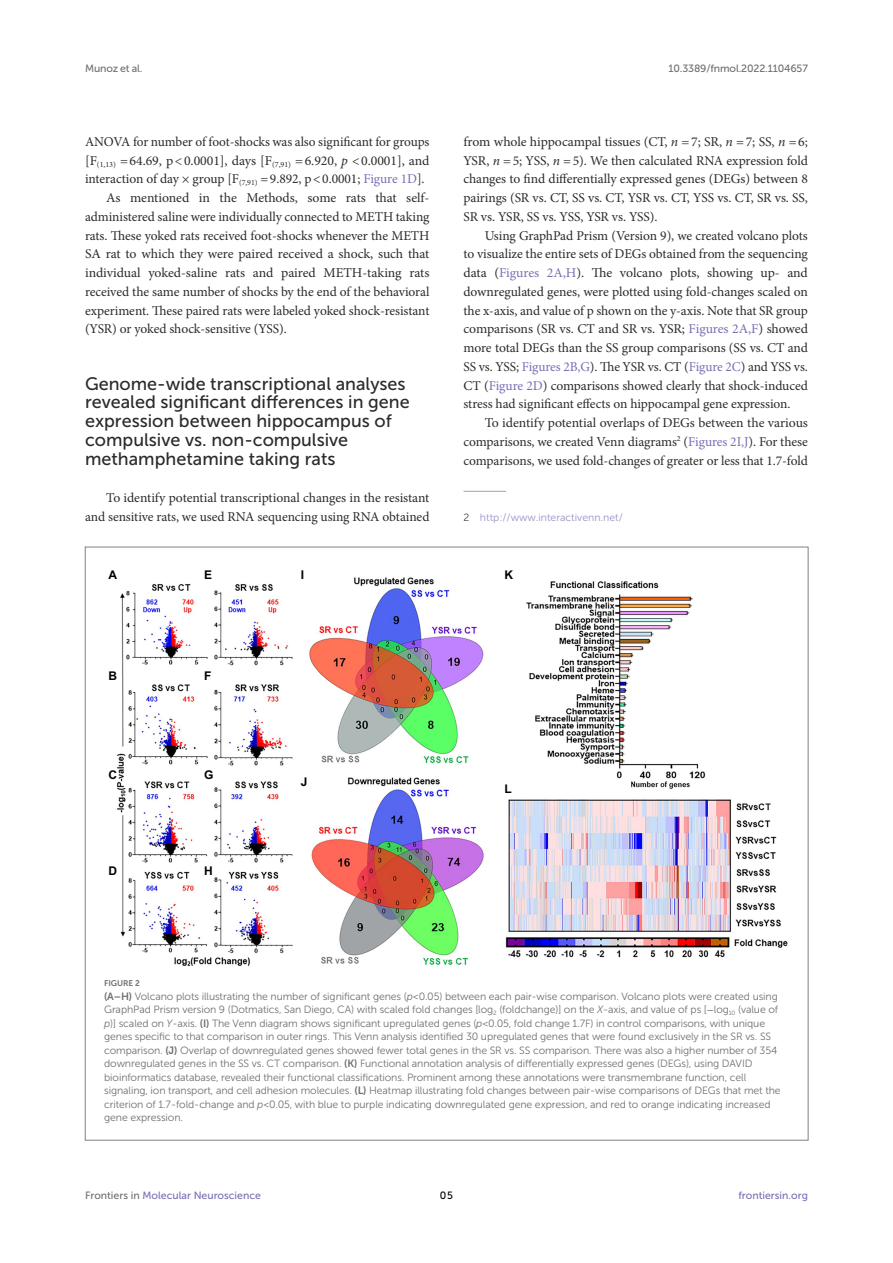
<style>
.page{position:relative;width:893px;height:1263px;background:#fff}
.page>*{position:absolute;margin:0;border:0;box-sizing:border-box;transform-origin:0 0}
.HEAD_2{font:18px/18.8px "Museo Sans 500";color:#2b2b2a}
.TEXT{font:13.5px/18.8px "Minion Pro";letter-spacing:-.005em;color:#2b2b2a;text-align:justify}
.TEXT_FLUSH{font:13.5px/18.8px "Minion Pro";letter-spacing:-.005em;color:#2b2b2a;text-align:right}
.t1{font:700 12px "Arial";color:#000}
.FIG_LEG{font:10.5px/13.5px "Museo Sans 300";letter-spacing:-.01em;color:#706f70}
.t2{font:10.5px "Museo Sans 500";color:#7670b4}
.t3{font:10.5px "Museo Sans 500";letter-spacing:-.015em;color:#706f70}
.FOOTNOTE{font:10.5px "Museo Sans 300";color:#9791c6}
.t4{font:10.5px "Museo Sans 500";color:#000}
.FIG_HD{font:8.25px "Museo Sans 700";letter-spacing:-.01em;color:#706f70}
.s1{font-style:italic}
.s2{color:#7670b4}
.s3{color:#4c4948}
.s4{font-family:"Museo Sans 700"}
.s5{font-family:"STIX General"}
.s6{color:#706f70}
</style>
<div class="page">
<hr style="left:463px;top:491px;width:43px;height:1px;background:#a2a3a3">
<img style="left:117px;top:577px;width:671px;height:389px">
<p class="t3" style="left:85px;top:63px;width:59px">Munoz et al.</p>
<p class="t3" style="left:669px;top:63px;width:141px">10.3389/fnmol.2022.1104657</p>
<p class="TEXT" style="left:85px;top:132px;width:346px">ANOVA for number of foot-shocks was also significant for groups [F<sub>(1,13)</sub> =64.69, p&lt;0.0001], days [F<sub>(7,91)</sub> =6.920, <span class="s1">p</span> &lt;0.0001], and interaction of day × group [F<sub>(7,91)</sub> =9.892, p&lt;0.0001; <span class="s2">Figure 1D</span>].</p>
<p class="TEXT" style="left:85px;top:188px;width:346px;text-indent:21px">As mentioned in the Methods, some rats that self&shy;administered saline were individually connected to METH taking rats. These yoked rats received foot-shocks whenever the METH SA rat to which they were paired received a shock, such that individual yoked-saline rats and paired METH-taking rats received the same number of shocks by the end of the behavioral experiment. These paired rats were labeled yoked shock-resistant (YSR) or yoked shock-sensitive (YSS).</p>
<p class="HEAD_2" style="left:85px;top:374px;width:326px">Genome-wide transcriptional analyses revealed significant differences in gene expression between hippocampus of compulsive vs. non-compulsive methamphetamine taking rats</p>
<p class="TEXT_FLUSH" style="left:85px;top:488px;width:346px">To identify potential transcriptional changes in the resistant and sensitive rats, we used RNA sequencing using RNA obtained</p>
<p class="TEXT_FLUSH" style="left:463px;top:132px;width:346px;text-align:justify">from whole hippocampal tissues (CT, <span class="s1">n</span> =7; SR, <span class="s1">n</span> =7; SS, <span class="s1">n</span> =6; YSR, <span class="s1">n</span> =5; YSS, <span class="s1">n</span> =5). We then calculated RNA expression fold changes to find differentially expressed genes (DEGs) between 8 pairings (SR vs. CT, SS vs. CT, YSR vs. CT, YSS vs. CT, SR vs. SS, SR vs. YSR, SS vs. YSS, YSR vs. YSS).</p>
<p class="TEXT" style="left:463px;top:226px;width:346px;text-indent:21px">Using GraphPad Prism (Version 9), we created volcano plots to visualize the entire sets of DEGs obtained from the sequencing data (<span class="s2">Figures 2A,H</span>). The volcano plots, showing up- and downregulated genes, were plotted using fold-changes scaled on the x-axis, and value of p shown on the y-axis. Note that SR group comparisons (SR vs. CT and SR vs. YSR; <span class="s2">Figures 2A,F</span>) showed more total DEGs than the SS group comparisons (SS vs. CT and SS vs. YSS; <span class="s2">Figures 2B,G</span>). The YSR vs. CT (<span class="s2">Figure 2C</span>) and YSS vs.<br>CT (<span class="s2">Figure 2D</span>) comparisons showed clearly that shock-induced stress had significant effects on hippocampal gene expression.</p>
<p class="TEXT" style="left:463px;top:413px;width:346px;text-indent:21px">To identify potential overlaps of DEGs between the various comparisons, we created Venn diagrams<sup>2</sup> (<span class="s2">Figures 2I,J</span>). For these comparisons, we used fold-changes of greater or less that 1.7-fold</p>
<p class="FOOTNOTE" style="left:463px;top:512px;width:161px"><span class="s3">2</span> http://www.interactivenn.net/</p>
<p class="t1" style="left:108px;top:566px;width:10px">A</p>
<p class="t1" style="left:204px;top:566px;width:10px">E</p>
<p class="t1" style="left:301px;top:566px;width:5px">I</p>
<p class="t1" style="left:504px;top:566px;width:10px">K</p>
<p class="t1" style="left:108px;top:667px;width:10px">B</p>
<p class="t1" style="left:204px;top:667px;width:9px">F</p>
<p class="t1" style="left:108px;top:766px;width:10px">C</p>
<p class="t1" style="left:204px;top:766px;width:11px">G</p>
<p class="t1" style="left:108px;top:863px;width:10px">D</p>
<p class="t1" style="left:204px;top:863px;width:10px">H</p>
<p class="t1" style="left:301px;top:774px;width:8px">J</p>
<p class="t1" style="left:504px;top:780px;width:9px">L</p>
<p class="FIG_HD" style="left:104px;top:979px;width:37px">FIGURE 2</p>
<p class="FIG_LEG" style="left:104px;top:989px;width:678px"><span class="s4">(A–H)</span> Volcano plots illustrating the number of significant genes (<span class="s1">p</span> &lt; 0.05) between each pair-wise comparison. Volcano plots were created using GraphPad Prism version 9 (Dotmatics, San Diego, CA) with scaled fold changes [log<sub>2</sub> (foldchange)] on the <span class="s1">X</span>-axis, and value of ps [<span class="s5">−</span>log<sub>10</sub> (value of <span class="s1">p</span>)] scaled on <span class="s1">Y</span>-axis. <span class="s4">(I)</span> The Venn diagram shows significant upregulated genes (<span class="s1">p</span> &lt; 0.05, fold change 1.7F) in control comparisons, with unique genes specific to that comparison in outer rings. This Venn analysis identified 30 upregulated genes that were found exclusively in the SR vs. SS comparison. <span class="s4">(J)</span> Overlap of downregulated genes showed fewer total genes in the SR vs. SS comparison. There was also a higher number of 354 downregulated genes in the SS vs. CT comparison. <span class="s4">(K)</span> Functional annotation analysis of differentially expressed genes (DEGs), using DAVID bioinformatics database, revealed their functional classifications. Prominent among these annotations were transmembrane function, cell signaling, ion transport, and cell adhesion molecules. <span class="s4">(L)</span> Heatmap illustrating fold changes between pair-wise comparisons of DEGs that met the criterion of 1.7-fold-change and <span class="s1">p</span> &lt; 0.05, with blue to purple indicating downregulated gene expression, and red to orange indicating increased gene expression.</p>
<p class="t2" style="left:85px;top:1190px;width:177px"><span class="s6">Frontiers in</span> Molecular Neuroscience</p>
<p class="t4" style="left:440px;top:1190px;width:14px">05</p>
<p class="t2" style="left:738px;top:1190px;width:71px">frontiersin.org</p>
</div>
